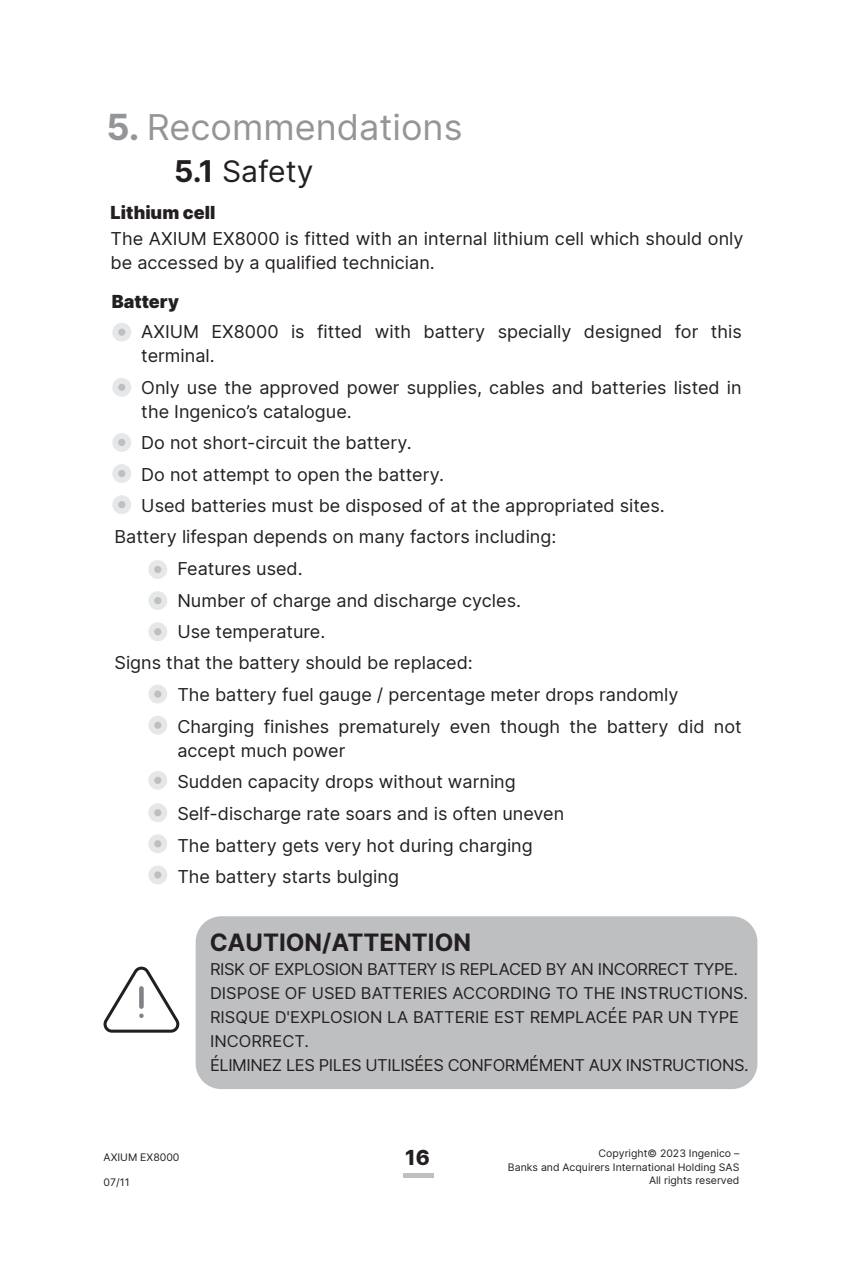
<style>
.page{position:relative;width:851px;height:1276px;background:#fff}
.page>*{position:absolute;margin:0;border:0;box-sizing:border-box;transform-origin:0 0}
.t1{font:36px "Inter";color:#939598}
.t2{font:30px "Inter";color:#231f20}
.t3{font:700 24px "Inter";color:#231f20}
.t4{font:800 21px "Inter";color:#231f20}
.t5{font:18px/31.5px "Inter";color:#231f20}
.t6{font:900 18px "Inter";color:#231f20}
.t7{font:16.5px/24px "Inter";letter-spacing:-.025em;color:#231f20}
.t8{font:10.5px/13.5px "Inter";color:#231f20;text-align:right}
.s1{font-weight:700}
</style>
<div class="page">
<div style="left:196px;top:916px;width:561px;height:173px;background:#bebfc1;border-radius:26px"></div>
<div style="left:112px;top:323px;width:19px;height:18px;background:#e6e7e9;border-radius:50%"></div>
<div style="left:118px;top:328px;width:7px;height:8px;background:#bebfc1;border-radius:50%"></div>
<div style="left:112px;top:378px;width:19px;height:19px;background:#e6e7e9;border-radius:50%"></div>
<div style="left:118px;top:384px;width:7px;height:7px;background:#bebfc1;border-radius:50%"></div>
<div style="left:112px;top:433px;width:19px;height:19px;background:#e6e7e9;border-radius:50%"></div>
<div style="left:118px;top:439px;width:7px;height:7px;background:#bebfc1;border-radius:50%"></div>
<div style="left:112px;top:464px;width:19px;height:19px;background:#e6e7e9;border-radius:50%"></div>
<div style="left:118px;top:470px;width:7px;height:7px;background:#bebfc1;border-radius:50%"></div>
<div style="left:112px;top:495px;width:19px;height:19px;background:#e6e7e9;border-radius:50%"></div>
<div style="left:118px;top:501px;width:7px;height:7px;background:#bebfc1;border-radius:50%"></div>
<div style="left:148px;top:560px;width:19px;height:19px;background:#e6e7e9;border-radius:50%"></div>
<div style="left:154px;top:566px;width:7px;height:7px;background:#bebfc1;border-radius:50%"></div>
<div style="left:148px;top:591px;width:19px;height:19px;background:#e6e7e9;border-radius:50%"></div>
<div style="left:154px;top:597px;width:7px;height:7px;background:#bebfc1;border-radius:50%"></div>
<div style="left:148px;top:622px;width:19px;height:19px;background:#e6e7e9;border-radius:50%"></div>
<div style="left:154px;top:628px;width:7px;height:7px;background:#bebfc1;border-radius:50%"></div>
<div style="left:148px;top:684px;width:19px;height:19px;background:#e6e7e9;border-radius:50%"></div>
<div style="left:154px;top:690px;width:7px;height:7px;background:#bebfc1;border-radius:50%"></div>
<div style="left:148px;top:716px;width:19px;height:18px;background:#e6e7e9;border-radius:50%"></div>
<div style="left:154px;top:721px;width:7px;height:8px;background:#bebfc1;border-radius:50%"></div>
<div style="left:148px;top:771px;width:19px;height:19px;background:#e6e7e9;border-radius:50%"></div>
<div style="left:154px;top:777px;width:7px;height:7px;background:#bebfc1;border-radius:50%"></div>
<div style="left:148px;top:803px;width:19px;height:19px;background:#e6e7e9;border-radius:50%"></div>
<div style="left:154px;top:809px;width:7px;height:7px;background:#bebfc1;border-radius:50%"></div>
<div style="left:148px;top:834px;width:19px;height:19px;background:#e6e7e9;border-radius:50%"></div>
<div style="left:154px;top:840px;width:7px;height:7px;background:#bebfc1;border-radius:50%"></div>
<div style="left:148px;top:865px;width:19px;height:19px;background:#e6e7e9;border-radius:50%"></div>
<div style="left:154px;top:871px;width:7px;height:7px;background:#bebfc1;border-radius:50%"></div>
<svg style="left:103px;top:966px;width:77px;height:67px"></svg>
<hr style="left:403px;top:1173px;width:31px;height:4px;background:#bebfc1">
<h1 class="t1" style="left:106px;top:101px;width:357px"><span class="s1">5.</span> Recommendations</h1>
<h2 class="t2" style="left:174px;top:149px;width:141px"><span class="s1">5.1</span> Safety</h2>
<p class="t6" style="left:111px;top:199px;width:106px">Lithium cell</p>
<p class="t5" style="left:111px;top:226px;width:634px;line-height:24px">The AXIUM EX8000 is fitted with an internal lithium cell which should only be accessed by a qualified technician.</p>
<p class="t6" style="left:112px;top:288px;width:69px">Battery</p>
<p class="t5" style="left:141px;top:319px;width:602px;line-height:24px">AXIUM EX8000 is fitted with battery specially designed for this terminal.</p>
<p class="t5" style="left:141px;top:375px;width:602px;line-height:24px">Only use the approved power supplies, cables and batteries listed in the Ingenico’s catalogue.</p>
<p class="t5" style="left:141px;top:427px;width:525px">Do not short-circuit the battery.<br>Do not attempt to open the battery.<br>Used batteries must be disposed of at the appropriated sites.</p>
<p class="t5" style="left:114px;top:520px;width:443px">Battery lifespan depends on many factors including:</p>
<p class="t5" style="left:177px;top:553px;width:345px">Features used.<br>Number of charge and discharge cycles.<br>Use temperature.</p>
<p class="t5" style="left:114px;top:646px;width:360px">Signs that the battery should be replaced:</p>
<p class="t5" style="left:177px;top:679px;width:566px">The battery fuel gauge / percentage meter drops randomly<br>Charging finishes prematurely even though the battery did not</p>
<p class="t5" style="left:177px;top:734px;width:388px">accept much power<br>Sudden capacity drops without warning Self-discharge rate soars and is often uneven The battery gets very hot during charging The battery starts bulging</p>
<h3 class="t3" style="left:210px;top:924px;width:263px">CAUTION/ATTENTION</h3>
<p class="t7" style="left:210px;top:956px;width:540px">RISK OF EXPLOSION BATTERY IS REPLACED BY AN INCORRECT TYPE.<br>DISPOSE OF USED BATTERIES ACCORDING TO THE INSTRUCTIONS.<br>RISQUE D'EXPLOSION LA BATTERIE EST REMPLACÉE PAR UN TYPE INCORRECT.<br>ÉLIMINEZ LES PILES UTILISÉES CONFORMÉMENT AUX INSTRUCTIONS.</p>
<p class="t8" style="left:104px;top:1149px;width:77px">AXIUM EX8000</p>
<p class="t4" style="left:405px;top:1141px;width:26px">16</p>
<p class="t8" style="left:104px;top:1175px;width:28px">07/11</p>
<p class="t8" style="left:508px;top:1146px;width:233px">Copyright© 2023 Ingenico –<br>Banks and Acquirers International Holding SAS<br>All rights reserved</p>
</div>
